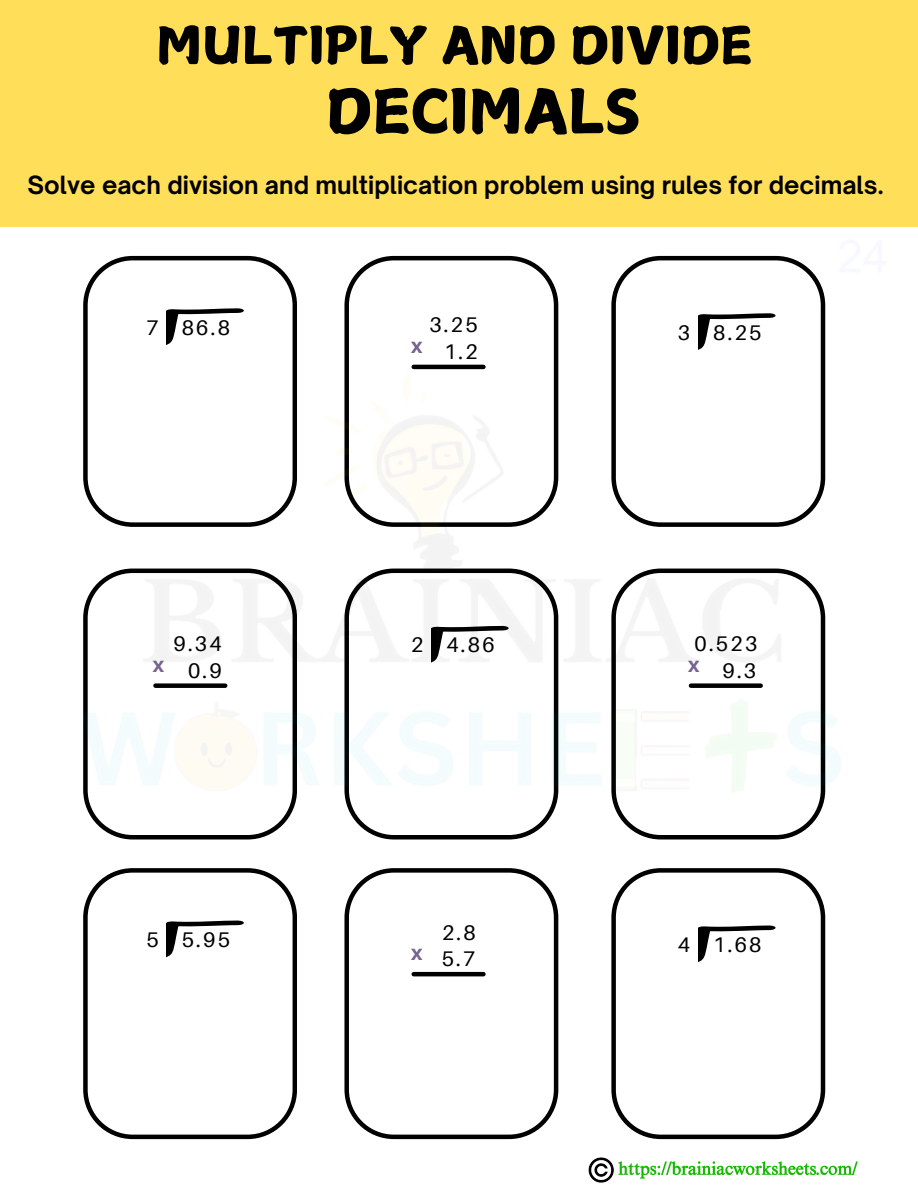
<style>
.page{position:relative;width:918px;height:1188px;background:#fff}
.page>*{position:absolute;margin:0;border:0;box-sizing:border-box;transform-origin:0 0}
.t1{font:60px "Canva Surname Fu";color:#000}
.t2{font:50.55px "Canva Surname Fu";color:#000}
.t3{font:700 24px "Open Sauce One";color:#000}
.t4{font:21.15px "Aileron";letter-spacing:.105em;color:#000}
.t5{font:700 21.15px "Aileron";color:#776391}
</style>
<div class="page">
<div style="left:0;top:0;width:918px;height:227px;background:#ffde59"></div>
<svg style="left:83px;top:256px;width:214px;height:107px"></svg>
<svg style="left:167px;top:308px;width:76px;height:38px"></svg>
<svg style="left:344px;top:256px;width:214px;height:107px"></svg>
<svg style="left:611px;top:256px;width:214px;height:107px"></svg>
<svg style="left:699px;top:313px;width:76px;height:38px"></svg>
<svg style="left:98px;top:825px;width:185px;height:15px"></svg>
<svg style="left:359px;top:825px;width:185px;height:15px"></svg>
<svg style="left:626px;top:825px;width:185px;height:15px"></svg>
<svg style="left:83px;top:868px;width:214px;height:271px"></svg>
<svg style="left:167px;top:921px;width:76px;height:37px"></svg>
<svg style="left:344px;top:868px;width:214px;height:271px"></svg>
<svg style="left:611px;top:868px;width:214px;height:271px"></svg>
<svg style="left:699px;top:925px;width:76px;height:38px"></svg>
<hr style="left:414px;top:972px;width:69px;height:4px;background:#000">
<img style="left:83px;top:363px;width:757px;height:462px">
<img style="left:588px;top:1157px;width:270px;height:26px">
<p class="t2" style="left:156px;top:20px;width:597px">MULTIPLY AND DIVIDE</p>
<p class="t1" style="left:326px;top:81px;width:316px">DECIMALS</p>
<p class="t3" style="left:28px;top:170px;width:857px">Solve each division and multiplication problem using rules for decimals.</p>
<h1 class="t4" style="left:146px;top:315px;width:14px">7</h1>
<h3 class="t4" style="left:182px;top:315px;width:50px">86.8</h3>
<p class="t4" style="left:429px;top:312px;width:50px">3.25</p>
<p class="t4" style="left:678px;top:319px;width:14px">3</p>
<p class="t4" style="left:713px;top:319px;width:50px">8.25</p>
<p class="t5" style="left:411px;top:332px;width:13px">x</p>
<h2 class="t4" style="left:444px;top:338px;width:35px">1.2</h2>
<p class="t4" style="left:174px;top:631px;width:50px">9.34</p>
<p class="t5" style="left:153px;top:651px;width:13px">x</p>
<p class="t4" style="left:188px;top:657px;width:35px">0.9</p>
<p class="t4" style="left:411px;top:632px;width:14px">2</p>
<p class="t4" style="left:446px;top:632px;width:50px">4.86</p>
<p class="t4" style="left:695px;top:631px;width:64px">0.523</p>
<p class="t5" style="left:688px;top:651px;width:13px">x</p>
<p class="t4" style="left:722px;top:657px;width:35px">9.3</p>
<p class="t4" style="left:442px;top:919px;width:35px">2.8</p>
<p class="t4" style="left:146px;top:927px;width:14px">5</p>
<p class="t4" style="left:182px;top:927px;width:50px">5.95</p>
<p class="t4" style="left:678px;top:931px;width:14px">4</p>
<p class="t4" style="left:713px;top:931px;width:50px">1.68</p>
<p class="t5" style="left:411px;top:940px;width:13px">x</p>
<p class="t4" style="left:442px;top:946px;width:35px">5.7</p>
</div>
